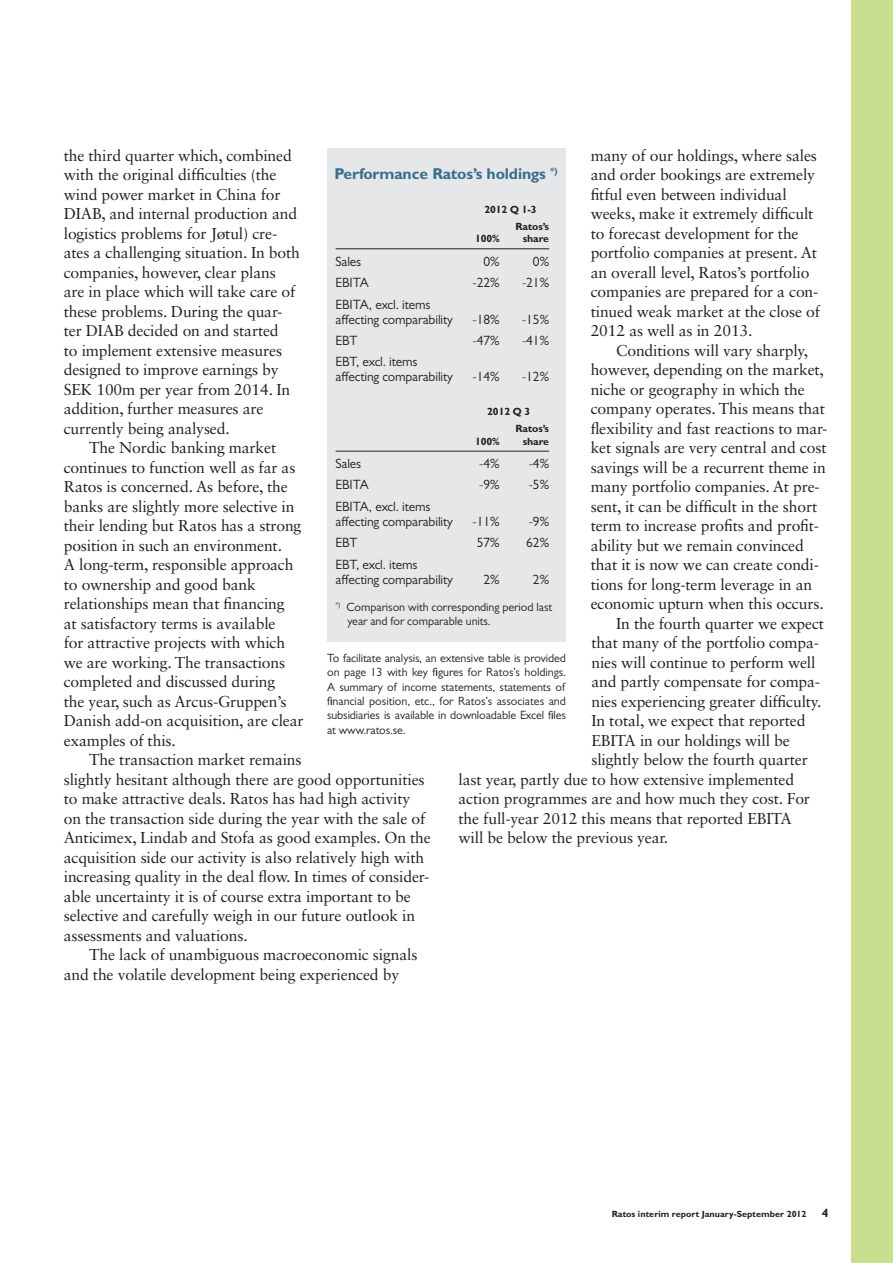
<style>
.page{position:relative;width:893px;height:1263px;background:#fff}
.page>*{position:absolute;margin:0;border:0;box-sizing:border-box;transform-origin:0 0}
.xBrödtext_in{font:15.75px/19.5px "Sabon LT Std";letter-spacing:-.01em;color:#231f20}
.xMellanrubrik{font:700 15.75px "Gill Sans MT Std";letter-spacing:-.01em;color:#386e8f}
.xnoter_8{font:13.5px/15px "Gill Sans MT Std";letter-spacing:-.01em;color:#231f20}
.xTabelltext_8_A{font:12px/14.4px "Gill Sans MT Std";letter-spacing:-.01em;color:#231f20;text-align:justify}
.xnoter_8-2{font:12px/14.4px "Gill Sans MT Std";letter-spacing:-.005em;color:#231f20}
.t1{font:700 12px "Gill Sans MT Std";color:#231f20}
.xMellanrubrik-2{font:700 10.5px "Gill Sans MT Std";letter-spacing:-.01em;color:#231f20}
.t2{font:700 9px "Gill Sans MT Std";color:#231f20}
</style>
<div class="page">
<div style="left:851px;top:0;width:42px;height:1263px;background:#c7df8e"></div>
<div style="left:327px;top:149px;width:238px;height:493px;background:#e6e7e9"></div>
<hr style="left:336px;top:249px;width:213px;height:1px;background:#231f20">
<hr style="left:336px;top:451px;width:213px;height:1px;background:#231f20">
<p class="xBrödtext_in" style="left:64px;top:145px;width:238px">the third quarter which, combined with the original difficulties (the wind power market in China for<br>DIAB, and internal production and logistics problems for Jøtul) cre&shy;ates a challenging situation. In both companies, however, clear plans are in place which will take care of these problems. During the quar&shy;ter DIAB decided on and started<br>to implement extensive measures designed to improve earnings by<br>SEK 100m per year from 2014. In addition, further measures are currently being analysed.</p>
<p class="xBrödtext_in" style="left:64px;top:438px;width:241px;text-indent:26px">The Nordic banking market continues to function well as far as<br>Ratos is concerned. As before, the banks are slightly more selective in their lending but Ratos has a strong position in such an environment.<br>A long-term, responsible approach to ownership and good bank relationships mean that financing<br>at satisfactory terms is available<br>for attractive projects with which we are working. The transactions completed and discussed during<br>the year, such as Arcus-Gruppen’s<br>Danish add-on acquisition, are clear examples of this.</p>
<p class="xBrödtext_in" style="left:64px;top:750px;width:369px;text-indent:26px">The transaction market remains<br>slightly hesitant although there are good opportunities to make attractive deals. Ratos has had high activity on the transaction side during the year with the sale of Anticimex, Lindab and Stofa as good examples. On the acquisition side our activity is also relatively high with increasing quality in the deal flow. In times of consider&shy;able uncertainty it is of course extra important to be selective and carefully weigh in our future outlook in assessments and valuations.</p>
<p class="xBrödtext_in" style="left:64px;top:945px;width:355px;text-indent:26px">The lack of unambiguous macroeconomic signals and the volatile development being experienced by</p>
<p class="xBrödtext_in" style="left:591px;top:145px;width:231px">many of our holdings, where sales and order bookings are extremely fitful even between individual weeks, make it extremely difficult to forecast development for the portfolio companies at present. At an overall level, Ratos’s portfolio companies are prepared for a con&shy;tinued weak market at the close of<br>2012 as well as in 2013.</p>
<p class="xBrödtext_in" style="left:591px;top:340px;width:238px;text-indent:26px">Conditions will vary sharply, however, depending on the market, niche or geography in which the company operates. This means that flexibility and fast reactions to mar&shy;ket signals are very central and cost savings will be a recurrent theme in many portfolio companies. At pre&shy;sent, it can be difficult in the short term to increase profits and profit&shy;ability but we remain convinced that it is now we can create condi&shy;tions for long-term leverage in an economic upturn when this occurs.</p>
<p class="xBrödtext_in" style="left:616px;top:613px;width:209px">In the fourth quarter we expect</p>
<p class="xBrödtext_in" style="left:591px;top:633px;width:229px">that many of the portfolio compa-</p>
<p class="xBrödtext_in" style="left:591px;top:652px;width:226px">nies will continue to perform well</p>
<p class="xBrödtext_in" style="left:591px;top:672px;width:230px">and partly compensate for compa-</p>
<p class="xBrödtext_in" style="left:591px;top:691px;width:232px">nies experiencing greater difficulty.</p>
<p class="xBrödtext_in" style="left:591px;top:711px;width:215px">In total, we expect that reported</p>
<p class="xBrödtext_in" style="left:591px;top:730px;width:200px">EBITA in our holdings will be</p>
<p class="xBrödtext_in" style="left:591px;top:750px;width:218px">slightly below the fourth quarter</p>
<p class="xBrödtext_in" style="left:459px;top:769px;width:337px">last year, partly due to how extensive implemented</p>
<p class="xBrödtext_in" style="left:459px;top:789px;width:353px">action programmes are and how much they cost. For</p>
<p class="xBrödtext_in" style="left:459px;top:808px;width:335px">the full-year 2012 this means that reported EBITA</p>
<p class="xBrödtext_in" style="left:459px;top:828px;width:211px">will be below the previous year.</p>
<p class="xMellanrubrik" style="left:334px;top:164px;width:225px">Performance Ratos’s holdings <sup>*)</sup></p>
<p class="xMellanrubrik-2" style="left:484px;top:203px;width:54px">2012 Q 1-3</p>
<p class="xMellanrubrik-2" style="left:516px;top:220px;width:35px">Ratos’s</p>
<p class="xMellanrubrik-2" style="left:475px;top:232px;width:26px">100%</p>
<p class="xMellanrubrik-2" style="left:523px;top:232px;width:28px">share</p>
<p class="xnoter_8" style="left:336px;top:254px;width:27px">Sales</p>
<p class="xnoter_8" style="left:484px;top:254px;width:18px">0%</p>
<p class="xnoter_8" style="left:533px;top:254px;width:18px">0%</p>
<p class="xnoter_8" style="left:336px;top:275px;width:35px">EBITA</p>
<p class="xnoter_8" style="left:473px;top:275px;width:29px">-22%</p>
<p class="xnoter_8" style="left:522px;top:275px;width:29px">-21%</p>
<p class="xnoter_8" style="left:336px;top:296px;width:119px">EBITA, excl. items affecting comparability</p>
<p class="xnoter_8" style="left:473px;top:311px;width:29px">-18%</p>
<p class="xnoter_8" style="left:522px;top:311px;width:29px">-15%</p>
<p class="xnoter_8" style="left:336px;top:333px;width:24px">EBT</p>
<p class="xnoter_8" style="left:473px;top:333px;width:29px">-47%</p>
<p class="xnoter_8" style="left:522px;top:333px;width:29px">-41%</p>
<p class="xnoter_8" style="left:336px;top:354px;width:119px">EBT, excl. items affecting comparability</p>
<p class="xnoter_8" style="left:473px;top:369px;width:29px">-14%</p>
<p class="xnoter_8" style="left:522px;top:369px;width:29px">-12%</p>
<p class="xMellanrubrik-2" style="left:487px;top:405px;width:45px">2012 Q 3</p>
<p class="xMellanrubrik-2" style="left:516px;top:422px;width:35px">Ratos’s</p>
<p class="xMellanrubrik-2" style="left:475px;top:434px;width:26px">100%</p>
<p class="xMellanrubrik-2" style="left:523px;top:434px;width:28px">share</p>
<p class="xnoter_8" style="left:336px;top:456px;width:27px">Sales</p>
<p class="xnoter_8" style="left:479px;top:456px;width:22px">-4%</p>
<p class="xnoter_8" style="left:529px;top:456px;width:22px">-4%</p>
<p class="xnoter_8" style="left:336px;top:477px;width:35px">EBITA</p>
<p class="xnoter_8" style="left:479px;top:477px;width:22px">-9%</p>
<p class="xnoter_8" style="left:529px;top:477px;width:22px">-5%</p>
<p class="xnoter_8" style="left:336px;top:499px;width:119px">EBITA, excl. items affecting comparability</p>
<p class="xnoter_8" style="left:473px;top:514px;width:29px">-11%</p>
<p class="xnoter_8" style="left:529px;top:514px;width:22px">-9%</p>
<p class="xnoter_8" style="left:336px;top:535px;width:24px">EBT</p>
<p class="xnoter_8" style="left:477px;top:535px;width:24px">57%</p>
<p class="xnoter_8" style="left:526px;top:535px;width:24px">62%</p>
<p class="xnoter_8" style="left:336px;top:556px;width:119px">EBT, excl. items affecting comparability</p>
<p class="xnoter_8" style="left:484px;top:571px;width:18px">2%</p>
<p class="xnoter_8" style="left:533px;top:571px;width:18px">2%</p>
<p class="xnoter_8-2" style="left:347px;top:599px;width:206px;text-indent:-12px"><sup>*)</sup> Comparison with corresponding period last year and for comparable units.</p>
<p class="xTabelltext_8_A" style="left:327px;top:650px;width:240px">To facilitate analysis, an extensive table is provided on page 13 with key figures for Ratos’s holdings.<br>A summary of income statements, statements of financial position, etc., for Ratos’s associates and subsidiaries is available in downloadable Excel files at www.ratos.se.</p>
<p class="t2" style="left:612px;top:1209px;width:196px">Ratos interim report January-September 2012</p>
<p class="t1" style="left:822px;top:1205px;width:8px">4</p>
</div>
